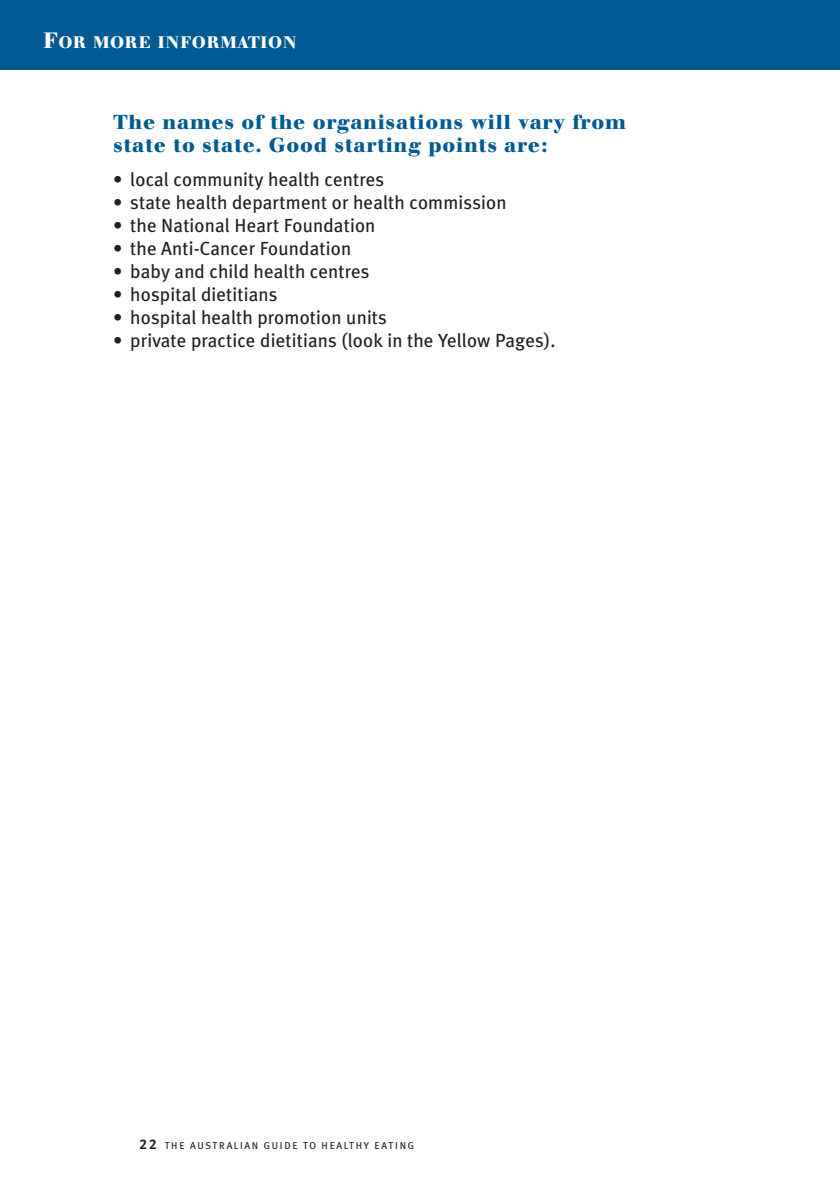
<style>
.page{position:relative;width:840px;height:1191px;background:#fff}
.page>*{position:absolute;margin:0;border:0;box-sizing:border-box;transform-origin:0 0}
.t1{font:700 20px/23px "Walbaum";letter-spacing:.04em;color:#005a93}
.t2{font:19px "Meta Plus";letter-spacing:.005em;color:#231f20}
.t3{font:700 16.4px "Walbaum";letter-spacing:.045em;color:#fff}
.t4{font:10px "Meta Plus Book Caps";letter-spacing:.16em;color:#231f20}
.s1{font-size:22px}
.s2{font-family:"Meta Plus Bold Caps";font-size:14px}
</style>
<div class="page">
<div style="left:0;top:0;width:839px;height:69px;background:#005a93"></div>
<p class="t3" style="left:43px;top:36px;width:254px"><span class="s1">F</span>OR MORE INFORMATION</p>
<p class="t1" style="left:113px;top:112px;width:514px">The names of the organisations will vary from state to state. Good starting points are:</p>
<p class="t2" style="left:113px;top:170px;width:272px">• local community health centres</p>
<p class="t2" style="left:113px;top:193px;width:394px">• state health department or health commission</p>
<p class="t2" style="left:113px;top:216px;width:263px">• the National Heart Foundation</p>
<p class="t2" style="left:113px;top:239px;width:239px">• the Anti-Cancer Foundation</p>
<p class="t2" style="left:113px;top:262px;width:258px">• baby and child health centres</p>
<p class="t2" style="left:113px;top:285px;width:166px">• hospital dietitians</p>
<p class="t2" style="left:113px;top:308px;width:275px">• hospital health promotion units</p>
<p class="t2" style="left:113px;top:331px;width:443px">• private practice dietitians (look in the Yellow Pages).</p>
<p class="t4" style="left:139px;top:1139px;width:276px"><span class="s2">22</span> THE AUSTRALIAN GUIDE TO HEALTHY EATING</p>
</div>
